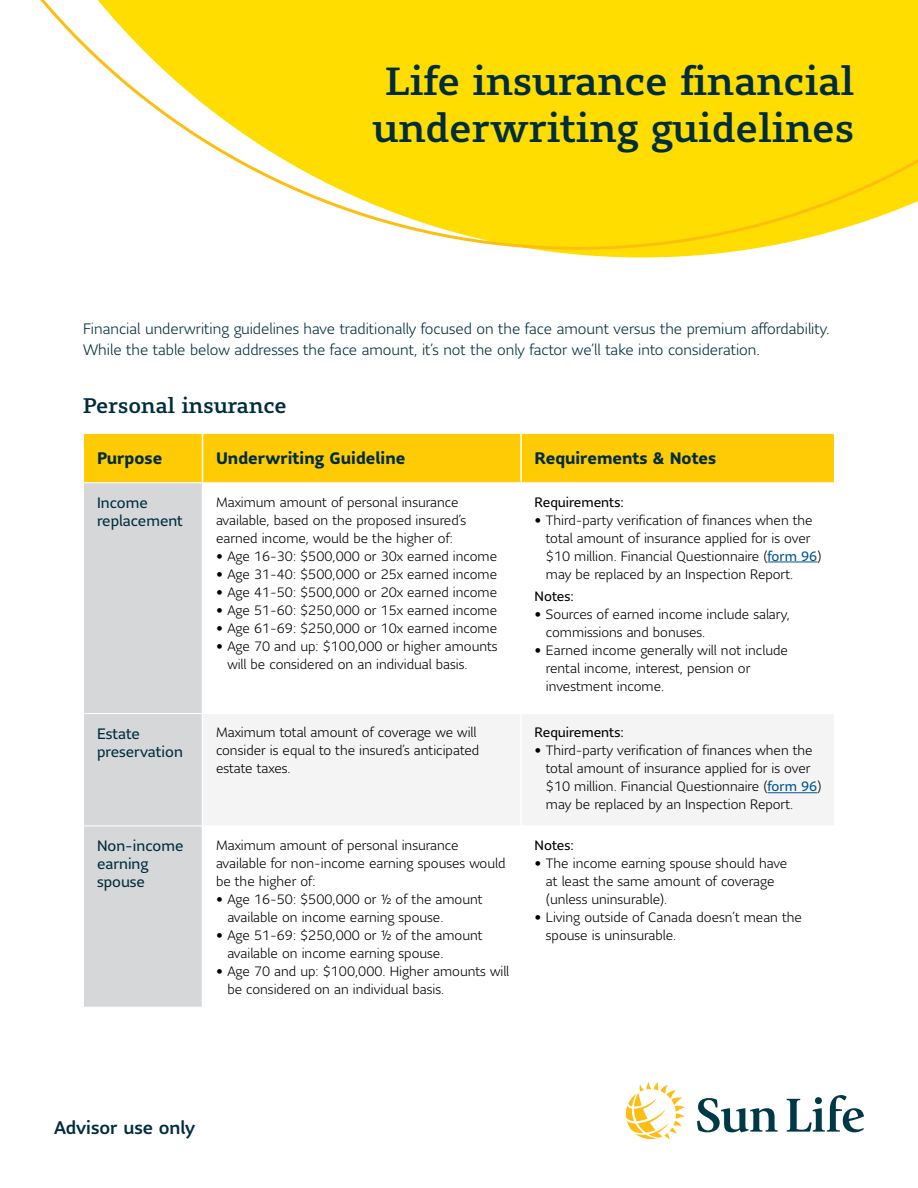
<style>
.page{position:relative;width:918px;height:1188px;background:#fff}
.page>*{position:absolute;margin:0;border:0;box-sizing:border-box;transform-origin:0 0}
.t1{font:500 39px/46.8px "Sun Life Serif";color:#002d3d;text-align:center}
.t2{font:500 21px "Sun Life Serif";color:#002d3d}
.t3{font:500 18px "Sun Life Sans";color:#002d3d}
.t4{font:700 16.5px "Sun Life Sans";color:#002d3d}
.t5{font:300 15px/21px "Sun Life Sans";color:#002d3d}
.t6{font:15px/18px "Sun Life Sans";color:#002d3d}
.t7{font:300 13.5px/18px "Sun Life Sans";color:#000}
.t8{font:13.5px "Sun Life Sans";color:#000}
.s1{font-weight:400;color:#00548b}
</style>
<div class="page">
<svg style="left:539px;top:250px;width:205px;height:7px"></svg>
<svg style="left:40px;top:0;width:878px;height:250px"></svg>
<svg style="left:697px;top:1098px;width:81px;height:34px"></svg>
<svg style="left:787px;top:1095px;width:77px;height:37px"></svg>
<svg style="left:626px;top:1082px;width:59px;height:58px"></svg>
<div style="left:84px;top:434px;width:750px;height:48px;background:#ffcb05"></div>
<div style="left:84px;top:483px;width:118px;height:524px;background:#d6d7d8"></div>
<div style="left:204px;top:715px;width:630px;height:110px;background:#f4f4f4"></div>
<hr style="left:202px;top:434px;width:1px;height:48px;background:#fff">
<hr style="left:520px;top:434px;width:2px;height:48px;background:#fff">
<hr style="left:520px;top:714px;width:2px;height:112px;background:#fff">
<hr style="left:83px;top:713px;width:119px;height:1px;background:#fff">
<hr style="left:83px;top:826px;width:119px;height:1px;background:#fff">
<hr style="left:767px;top:562px;width:50px;height:1px;background:#00548b">
<hr style="left:767px;top:792px;width:50px;height:1px;background:#00548b">
<h1 class="t1" style="left:372px;top:57px;width:483px">Life insurance financial underwriting guidelines</h1>
<p class="t5" style="left:83px;top:318px;width:748px">Financial underwriting guidelines have traditionally focused on the face amount versus the premium affordability.<br>While the table below addresses the face amount, it’s not the only factor we’ll take into consideration.</p>
<h2 class="t2" style="left:83px;top:391px;width:205px">Personal insurance</h2>
<p class="t4" style="left:97px;top:447px;width:67px">Purpose</p>
<p class="t4" style="left:216px;top:447px;width:191px">Underwriting Guideline</p>
<p class="t4" style="left:535px;top:447px;width:183px">Requirements &amp; Notes</p>
<p class="t6" style="left:97px;top:493px;width:87px">Income replacement</p>
<p class="t7" style="left:216px;top:493px;width:252px">Maximum amount of personal insurance available, based on the proposed insured’s earned income, would be the higher of:</p>
<p class="t7" style="left:216px;top:547px;width:283px">• Age 16-30: $500,000 or 30x earned income</p>
<p class="t7" style="left:216px;top:565px;width:283px">• Age 31-40: $500,000 or 25x earned income</p>
<p class="t7" style="left:216px;top:583px;width:283px">• Age 41-50: $500,000 or 20x earned income</p>
<p class="t7" style="left:216px;top:601px;width:283px">• Age 51-60: $250,000 or 15x earned income</p>
<p class="t7" style="left:216px;top:619px;width:283px">• Age 61-69: $250,000 or 10x earned income</p>
<p class="t7" style="left:227px;top:637px;width:272px;text-indent:-11px">• Age 70 and up: $100,000 or higher amounts will be considered on an individual basis.</p>
<p class="t8" style="left:535px;top:493px;width:91px">Requirements:</p>
<p class="t7" style="left:546px;top:511px;width:277px;text-indent:-11px">• Third-party verification of finances when the total amount of insurance applied for is over $10 million. Financial Questionnaire (<span class="s1">form 96</span>) may be replaced by an Inspection Report.</p>
<p class="t8" style="left:535px;top:587px;width:41px">Notes:</p>
<p class="t7" style="left:546px;top:605px;width:245px;text-indent:-11px">• Sources of earned income include salary, commissions and bonuses.</p>
<p class="t7" style="left:546px;top:641px;width:244px;text-indent:-11px">• Earned income generally will not include rental income, interest, pension or investment income.</p>
<p class="t6" style="left:97px;top:724px;width:87px">Estate preservation</p>
<p class="t7" style="left:216px;top:723px;width:265px">Maximum total amount of coverage we will consider is equal to the insured’s anticipated estate taxes.</p>
<p class="t8" style="left:535px;top:724px;width:91px">Requirements:</p>
<p class="t7" style="left:546px;top:741px;width:277px;text-indent:-11px">• Third-party verification of finances when the total amount of insurance applied for is over $10 million. Financial Questionnaire (<span class="s1">form 96</span>) may be replaced by an Inspection Report.</p>
<p class="t6" style="left:97px;top:836px;width:88px">Non-income earning spouse</p>
<p class="t7" style="left:216px;top:836px;width:291px">Maximum amount of personal insurance available for non-income earning spouses would be the higher of:</p>
<p class="t7" style="left:227px;top:890px;width:257px;text-indent:-11px">• Age 16-50: $500,000 or ½ of the amount available on income earning spouse.</p>
<p class="t7" style="left:227px;top:926px;width:257px;text-indent:-11px">• Age 51-69: $250,000 or ½ of the amount available on income earning spouse.</p>
<p class="t7" style="left:227px;top:962px;width:283px;text-indent:-11px">• Age 70 and up: $100,000. Higher amounts will be considered on an individual basis.</p>
<p class="t8" style="left:535px;top:836px;width:41px">Notes:</p>
<p class="t7" style="left:546px;top:854px;width:243px;text-indent:-11px">• The income earning spouse should have at least the same amount of coverage (unless uninsurable).</p>
<p class="t7" style="left:546px;top:908px;width:258px;text-indent:-11px">• Living outside of Canada doesn’t mean the spouse is uninsurable.</p>
<h3 class="t3" style="left:54px;top:1115px;width:143px">Advisor use only</h3>
</div>
